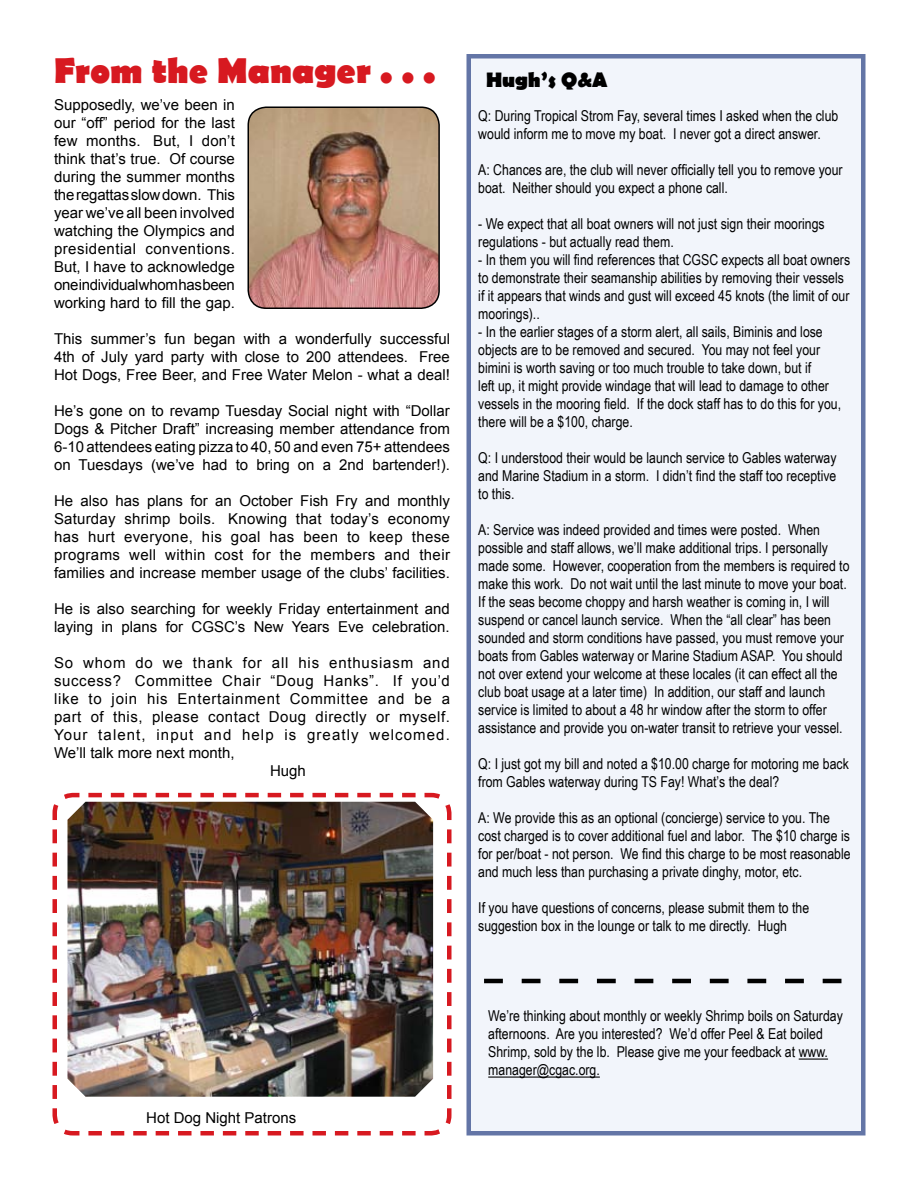
<style>
.page{position:relative;width:918px;height:1188px;background:#fff}
.page>*{position:absolute;margin:0;border:0;box-sizing:border-box;transform-origin:0 0}
.t1{font:700 36px "Berlin Sans FB";color:#d71920}
.t2{font:700 21px "Berlin Sans FB";color:#000}
.t3{font:15px/18px "Arial Narrow";color:#000}
.t4{font:15px/18px "Arial";color:#000;text-align:justify}
.t5{font:15px "Arial";letter-spacing:.035em;color:#000}
.t6{font:15px "Arial";letter-spacing:.045em;color:#000}
.t7{font:15px "Arial";letter-spacing:.05em;color:#000}
.t8{font:15px "Arial";letter-spacing:.075em;color:#000}
.t9{font:15px "Arial";letter-spacing:.055em;color:#000}
</style>
<div class="page">
<img style="left:248px;top:107px;width:191px;height:201px;border-radius:18px">
<div style="left:248px;top:106px;width:192px;height:203px;border:2px solid #000;border-radius:18px"></div>
<div style="left:469px;top:56px;width:394px;height:1077px;background:#f2f5fb"></div>
<div style="left:466px;top:54px;width:400px;height:1082px;border:4px solid #6375a6"></div>
<svg style="left:799px;top:1059px;width:29px;height:1px"></svg>
<hr style="left:488px;top:1077px;width:112px;height:1px;background:#000">
<svg style="left:484px;top:979px;width:358px;height:4px"></svg>
<img style="left:52px;top:792px;width:400px;height:344px">
<h1 class="t1" style="left:54px;top:50px;width:383px">From the Manager . . .</h1>
<p class="t4" style="left:54px;top:96px;width:183px">Supposedly, we’ve been in our “off” period for the last few months. But, I don’t think that’s true. Of course during the summer months the regattas slow down. This year we’ve all been involved watching the Olympics and presidential conventions.<br>But, I have to acknowledge one individual whom has been working hard to fill the gap.</p>
<p class="t4" style="left:54px;top:330px;width:398px">This summer’s fun began with a wonderfully successful 4th of July yard party with close to 200 attendees. Free Hot Dogs, Free Beer, and Free Water Melon - what a deal!</p>
<p class="t4" style="left:54px;top:402px;width:398px">He’s gone on to revamp Tuesday Social night with “Dollar Dogs &amp; Pitcher Draft” increasing member attendance from 6-10 attendees eating pizza to 40, 50 and even 75+ attendees on Tuesdays (we’ve had to bring on a 2nd bartender!).</p>
<p class="t4" style="left:54px;top:492px;width:398px">He also has plans for an October Fish Fry and monthly Saturday shrimp boils. Knowing that today’s economy has hurt everyone, his goal has been to keep these programs well within cost for the members and their families and increase member usage of the clubs’ facilities.</p>
<p class="t4" style="left:54px;top:600px;width:397px">He is also searching for weekly Friday entertainment and laying in plans for CGSC’s New Years Eve celebration.</p>
<p class="t9" style="left:54px;top:653px;width:397px">So whom do we thank for all his enthusiasm and</p>
<p class="t6" style="left:54px;top:671px;width:397px">success? Committee Chair “Doug Hanks”. If you’d</p>
<p class="t7" style="left:54px;top:689px;width:398px">like to join his Entertainment Committee and be a</p>
<p class="t5" style="left:54px;top:707px;width:397px">part of this, please contact Doug directly or myself.</p>
<p class="t8" style="left:54px;top:725px;width:397px">Your talent, input and help is greatly welcomed.</p>
<p class="t4" style="left:54px;top:744px;width:182px">We’ll talk more next month,</p>
<p class="t4" style="left:270px;top:762px;width:37px">Hugh</p>
<h2 class="t2" style="left:486px;top:68px;width:123px">Hugh’s Q&amp;A</h2>
<p class="t3" style="left:478px;top:106px;width:362px">Q: During Tropical Strom Fay, several times I asked when the club would inform me to move my boat. I never got a direct answer.</p>
<p class="t3" style="left:478px;top:160px;width:366px">A: Chances are, the club will never officially tell you to remove your boat. Neither should you expect a phone call.</p>
<p class="t3" style="left:478px;top:214px;width:348px">- We expect that all boat owners will not just sign their moorings regulations - but actually read them.</p>
<p class="t3" style="left:478px;top:250px;width:373px">- In them you will find references that CGSC expects all boat owners to demonstrate their seamanship abilities by removing their vessels if it appears that winds and gust will exceed 45 knots (the limit of our moorings)..</p>
<p class="t3" style="left:478px;top:322px;width:364px">- In the earlier stages of a storm alert, all sails, Biminis and lose objects are to be removed and secured. You may not feel your bimini is worth saving or too much trouble to take down, but if<br>left up, it might provide windage that will lead to damage to other vessels in the mooring field. If the dock staff has to do this for you, there will be a $100, charge.</p>
<p class="t3" style="left:478px;top:448px;width:360px;text-align:justify">Q: I understood their would be launch service to Gables waterway and Marine Stadium in a storm. I didn’t find the staff too receptive to this.</p>
<p class="t3" style="left:478px;top:520px;width:373px">A: Service was indeed provided and times were posted. When possible and staff allows, we’ll make additional trips. I personally made some. However, cooperation from the members is required to make this work. Do not wait until the last minute to move your boat.<br>If the seas become choppy and harsh weather is coming in, I will suspend or cancel launch service. When the “all clear” has been sounded and storm conditions have passed, you must remove your boats from Gables waterway or Marine Stadium ASAP. You should not over extend your welcome at these locales (it can effect all the club boat usage at a later time) In addition, our staff and launch service is limited to about a 48 hr window after the storm to offer assistance and provide you on-water transit to retrieve your vessel.</p>
<p class="t3" style="left:478px;top:754px;width:372px">Q: I just got my bill and noted a $10.00 charge for motoring me back from Gables waterway during TS Fay! What’s the deal?</p>
<p class="t3" style="left:478px;top:808px;width:374px">A: We provide this as an optional (concierge) service to you. The cost charged is to cover additional fuel and labor. The $10 charge is for per/boat - not person. We find this charge to be most reasonable and much less than purchasing a private dinghy, motor, etc.</p>
<p class="t3" style="left:478px;top:898px;width:332px">If you have questions of concerns, please submit them to the suggestion box in the lounge or talk to me directly. Hugh</p>
<p class="t4" style="left:146px;top:1108px;width:152px">Hot Dog Night Patrons</p>
<p class="t3" style="left:488px;top:1007px;width:356px">We’re thinking about monthly or weekly Shrimp boils on Saturday afternoons. Are you interested? We’d offer Peel &amp; Eat boiled Shrimp, sold by the lb. Please give me your feedback at www. manager@cgac.org.</p>
</div>
